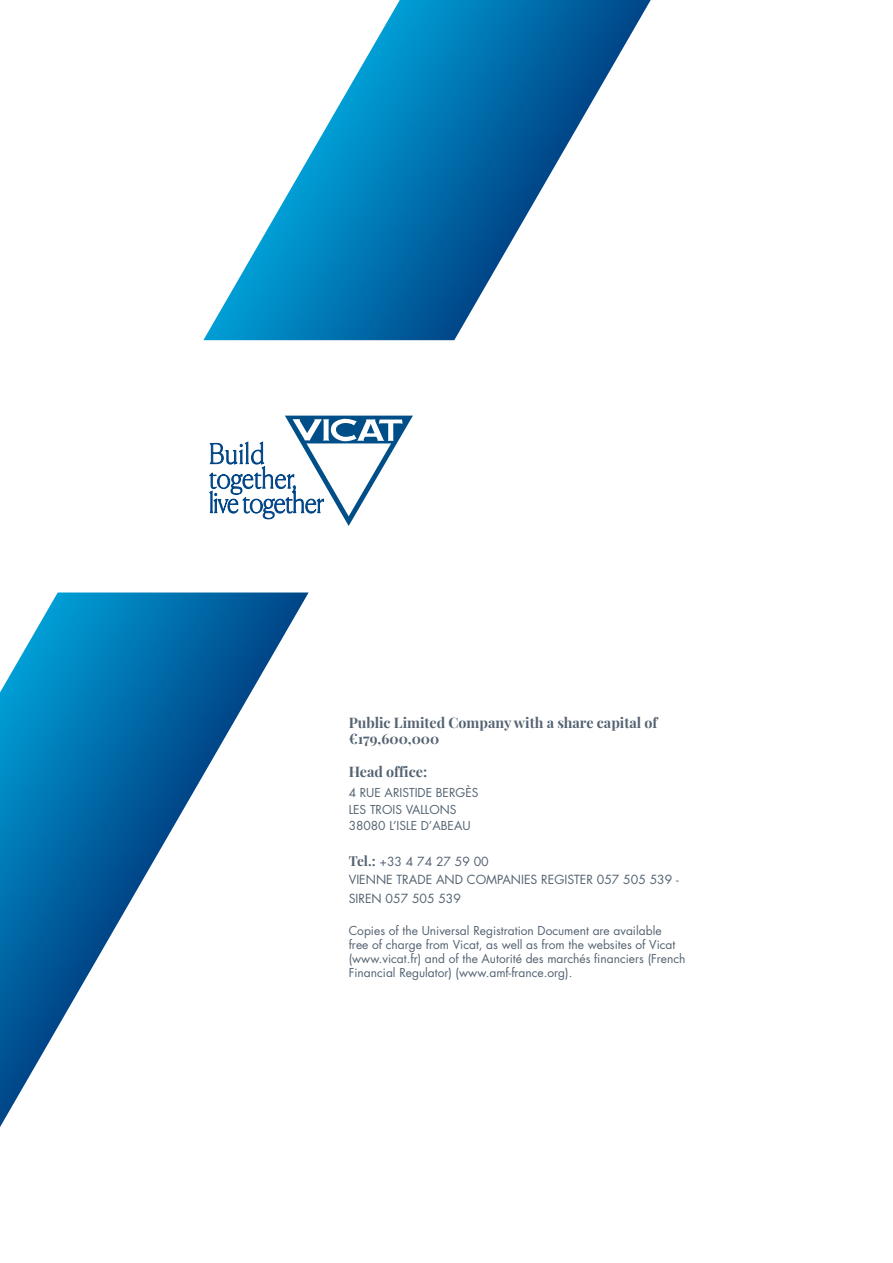
<style>
.page{position:relative;width:893px;height:1263px;background:#fff}
.page>*{position:absolute;margin:0;border:0;box-sizing:border-box;transform-origin:0 0}
.t1{font:700 14.25px/15.8px "Playfair Display";color:#546372}
.t2{font:12.3px/18px "Futura Std";color:#546372}
.t3{font:12px/14.2px "Futura Std";color:#546372}
.s1{font-family:"Playfair Display";font-weight:700;font-size:13.5px}
</style>
<div class="page">
<svg style="left:0;top:592px;width:309px;height:535px"></svg>
<svg style="left:203px;top:0;width:448px;height:340px"></svg>
<svg style="left:210px;top:416px;width:203px;height:110px"></svg>
<p class="t1" style="left:349px;top:713px;width:310px">Public Limited Company with a share capital of €179,600,000</p>
<p class="t1" style="left:349px;top:762px;width:80px">Head office:</p>
<p class="t3" style="left:349px;top:785px;width:131px;line-height:16.5px">4 RUE ARISTIDE BERGÈS<br>LES TROIS VALLONS<br>38080 L’ISLE D’ABEAU</p>
<p class="t2" style="left:349px;top:853px;width:331px"><span class="s1">Tel.:</span> +33 4 74 27 59 00<br>VIENNE TRADE AND COMPANIES REGISTER 057 505 539 -<br>SIREN 057 505 539</p>
<p class="t3" style="left:349px;top:923px;width:338px">Copies of the Universal Registration Document are available<br>free of charge from Vicat, as well as from the websites of Vicat (www.vicat.fr) and of the Autorité des marchés financiers (French Financial Regulator) (www.amf-france.org).</p>
</div>
